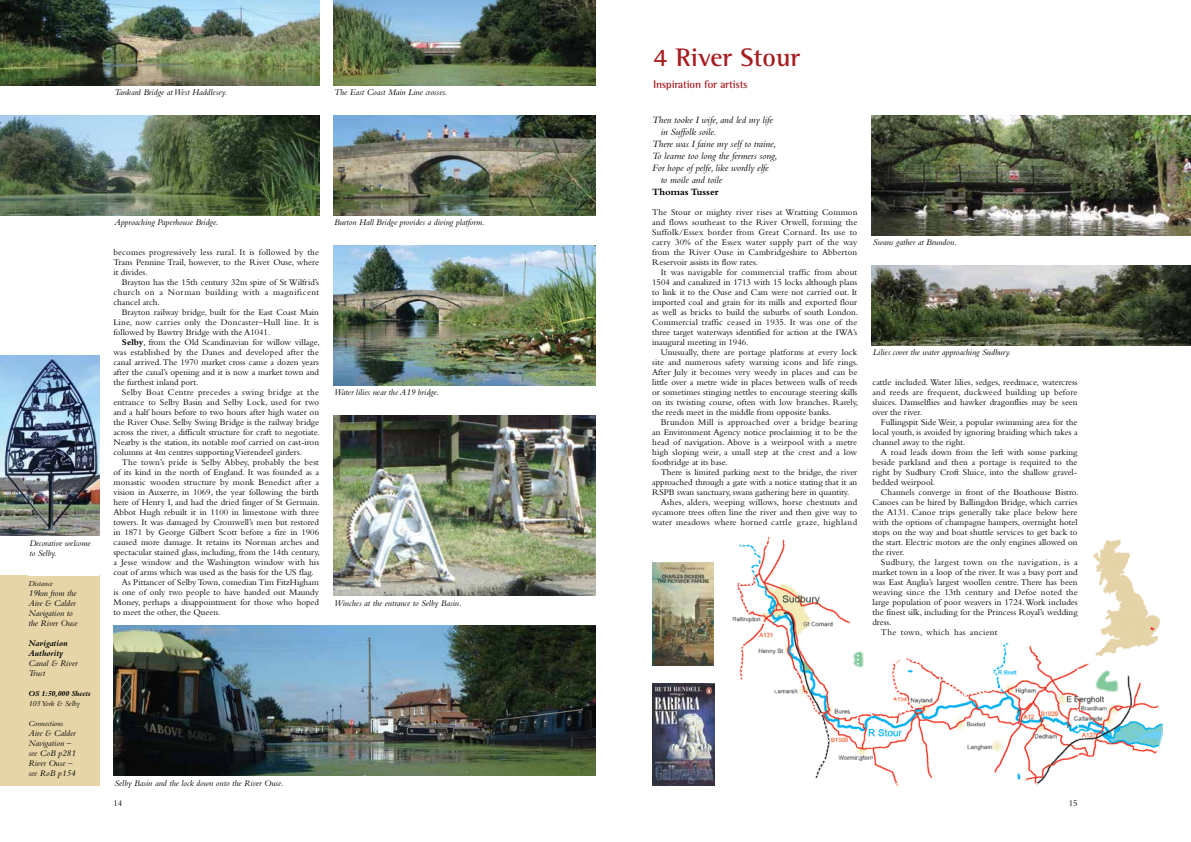
<style>
.page{position:relative;width:1191px;height:842px;background:#fff}
.page>*{position:absolute;margin:0;border:0;box-sizing:border-box;transform-origin:0 0}
.t1{font:700 26px "Rotis Semi Serif";color:#a71c20}
.t2{font:700 11px "Rotis Semi Serif";letter-spacing:-.02em;color:#a71c20}
.t3{font:italic 10px "Bembo";color:#000}
.t4{font:700 10px "Bembo";color:#000}
.t5{font:9px/10px "Bembo";color:#000;text-align:justify}
.t6{font:italic 9px/10px "Bembo";color:#000}
.t7{font:9px "Bembo";letter-spacing:.02em;color:#000}
.t8{font:9px "Bembo";letter-spacing:.04em;color:#000}
.t9{font:9px "Bembo";letter-spacing:.035em;color:#000}
.t10{font:italic 700 9px/10px "Bembo";color:#000}
.t11{font:italic 8px "Bembo";color:#000}
.t12{font:italic 700 8px "Bembo";color:#000}
.s1{font-weight:700}
</style>
<div class="page">
<div style="left:0;top:575px;width:99px;height:210px;background:#e6d5a7"></div>
<img style="left:860px;top:539px;width:302px;height:223px">
<img style="left:1091px;top:540px;width:71px;height:115px">
<svg style="left:732px;top:536px;width:128px;height:243px"></svg>
<svg style="left:869px;top:640px;width:210px;height:145px"></svg>
<img style="left:872px;top:115px;width:319px;height:120px">
<img style="left:872px;top:265px;width:319px;height:80px">
<img style="left:652px;top:563px;width:61px;height:102px">
<img style="left:652px;top:683px;width:62px;height:102px">
<img style="left:333px;top:115px;width:262px;height:100px">
<img style="left:333px;top:0;width:262px;height:85px">
<img style="left:333px;top:245px;width:262px;height:140px">
<img style="left:333px;top:415px;width:262px;height:180px">
<img style="left:113px;top:625px;width:482px;height:150px">
<img style="left:0;top:0;width:319px;height:85px">
<img style="left:0;top:115px;width:319px;height:100px">
<img style="left:0;top:355px;width:99px;height:180px">
<p class="t6" style="left:114px;top:87px;width:114px">Tankard Bridge at West Haddlesey.</p>
<p class="t6" style="left:334px;top:87px;width:114px">The East Coast Main Line crosses.</p>
<p class="t6" style="left:29px;top:537px;width:63px">Decorative welcome to Selby.</p>
<p class="t11" style="left:28px;top:578px;width:26px">Distance</p>
<p class="t6" style="left:28px;top:587px;width:51px">19km from the<br>Aire &amp; Calder<br>Navigation to the River Ouse</p>
<p class="t10" style="left:28px;top:638px;width:41px">Navigation<br>Authority</p>
<p class="t6" style="left:28px;top:657px;width:51px">Canal &amp; River<br>Trust</p>
<p class="t12" style="left:28px;top:689px;width:64px">OS 1:50,000 Sheets</p>
<p class="t11" style="left:28px;top:698px;width:53px">105 York &amp; Selby</p>
<p class="t11" style="left:28px;top:718px;width:36px">Connections</p>
<p class="t6" style="left:28px;top:727px;width:49px">Aire &amp; Calder<br>Navigation – see CoB p281<br>River Ouse – see RoB p154</p>
<p class="t6" style="left:114px;top:217px;width:105px">Approaching Paperhouse Bridge.</p>
<p class="t5" style="left:113px;top:247px;width:207px">becomes progressively less rural. It is followed by the Trans Pennine Trail, however, to the River Ouse, where it divides.</p>
<p class="t5" style="left:113px;top:277px;width:207px;text-indent:9px">Brayton has the 15th century 32m spire of St Wilfrid’s church on a Norman building with a magnificent chancel arch.</p>
<p class="t5" style="left:113px;top:307px;width:207px;text-indent:9px">Brayton railway bridge, built for the East Coast Main Line, now carries only the Doncaster–Hull line. It is followed by Bawtry Bridge with the A1041.</p>
<p class="t5" style="left:113px;top:337px;width:208px;text-indent:9px"><span class="s1">Selby</span>, from the Old Scandinavian for willow village, was established by the Danes and developed after the canal arrived. The 1970 market cross came a dozen years after the canal’s opening and it is now a market town and the furthest inland port.</p>
<p class="t5" style="left:113px;top:387px;width:208px;text-indent:9px">Selby Boat Centre precedes a swing bridge at the entrance to Selby Basin and Selby Lock, used for two and a half hours before to two hours after high water on the River Ouse. Selby Swing Bridge is the railway bridge across the river, a difficult structure for craft to negotiate.<br>Nearby is the station, its notable roof carried on cast-iron columns at 4m centres supporting Vierendeel girders.</p>
<p class="t7" style="left:122px;top:457px;width:198px">The town’s pride is Selby Abbey, probably the best</p>
<p class="t5" style="left:113px;top:467px;width:207px">of its kind in the north of England. It was founded as a</p>
<p class="t5" style="left:113px;top:477px;width:207px">monastic wooden structure by monk Benedict after a</p>
<p class="t5" style="left:113px;top:487px;width:207px">vision in Auxerre, in 1069, the year following the birth</p>
<p class="t5" style="left:113px;top:497px;width:208px">here of Henry I, and had the dried finger of St Germain.</p>
<p class="t5" style="left:113px;top:507px;width:207px">Abbot Hugh rebuilt it in 1100 in limestone with three</p>
<p class="t5" style="left:113px;top:517px;width:207px">towers. It was damaged by Cromwell’s men but restored</p>
<p class="t5" style="left:113px;top:527px;width:207px">in 1871 by George Gilbert Scott before a fire in 1906</p>
<p class="t5" style="left:113px;top:537px;width:207px">caused more damage. It retains its Norman arches and</p>
<p class="t5" style="left:113px;top:547px;width:208px">spectacular stained glass, including, from the 14th century,</p>
<p class="t5" style="left:113px;top:557px;width:207px">a Jesse window and the Washington window with his</p>
<p class="t5" style="left:113px;top:567px;width:202px">coat of arms which was used as the basis for the US flag.</p>
<p class="t5" style="left:122px;top:577px;width:199px">As Pittancer of Selby Town, comedian Tim FitzHigham</p>
<p class="t5" style="left:113px;top:587px;width:207px">is one of only two people to have handed out Maundy</p>
<p class="t5" style="left:113px;top:597px;width:207px">Money, perhaps a disappointment for those who hoped</p>
<p class="t5" style="left:113px;top:607px;width:109px">to meet the other, the Queen.</p>
<p class="t6" style="left:334px;top:217px;width:152px">Burton Hall Bridge provides a diving platform.</p>
<p class="t6" style="left:334px;top:387px;width:106px">Water lilies near the A19 bridge.</p>
<p class="t6" style="left:334px;top:597px;width:129px">Winches at the entrance to Selby Basin.</p>
<p class="t6" style="left:114px;top:777px;width:171px">Selby Basin and the lock down onto the River Ouse.</p>
<p class="t5" style="left:113px;top:797px;width:10px">14</p>
<h1 class="t1" style="left:653px;top:42px;width:148px">4 River Stour</h1>
<p class="t2" style="left:653px;top:78px;width:96px">Inspiration for artists</p>
<p class="t3" style="left:652px;top:114px;width:122px">Then tooke I wife, and led my life</p>
<p class="t3" style="left:660px;top:126px;width:57px">in Suffolk soile.</p>
<p class="t3" style="left:652px;top:138px;width:125px">There was I faine my self to traine,</p>
<p class="t3" style="left:652px;top:150px;width:127px">To learne too long the fermers song,</p>
<p class="t3" style="left:652px;top:162px;width:118px">For hope of pelfe, like wordly elfe</p>
<p class="t3" style="left:660px;top:174px;width:63px">to moile and toile</p>
<p class="t4" style="left:652px;top:186px;width:68px">Thomas Tusser</p>
<p class="t5" style="left:652px;top:207px;width:207px">The Stour or mighty river rises at Wratting Common and flows southeast to the River Orwell, forming the Suffolk/Essex border from Great Cornard. Its use to carry 30% of the Essex water supply part of the way from the River Ouse in Cambridgeshire to Abberton Reservoir assists its flow rates.</p>
<p class="t5" style="left:652px;top:267px;width:207px;text-indent:9px">It was navigable for commercial traffic from about 1504 and canalized in 1713 with 15 locks although plans to link it to the Ouse and Cam were not carried out. It imported coal and grain for its mills and exported flour as well as bricks to build the suburbs of south London.<br>Commercial traffic ceased in 1935. It was one of the three target waterways identified for action at the IWA’s inaugural meeting in 1946.</p>
<p class="t5" style="left:652px;top:347px;width:207px;text-indent:9px">Unusually, there are portage platforms at every lock site and numerous safety warning icons and life rings.<br>After July it becomes very weedy in places and can be little over a metre wide in places between walls of reeds or sometimes stinging nettles to encourage steering skills on its twisting course, often with low branches. Rarely, the reeds meet in the middle from opposite banks.</p>
<p class="t5" style="left:652px;top:417px;width:207px;text-indent:9px">Brundon Mill is approached over a bridge bearing an Environment Agency notice proclaiming it to be the head of navigation. Above is a weirpool with a metre high sloping weir, a small step at the crest and a low footbridge at its base.</p>
<p class="t5" style="left:660px;top:467px;width:198px">There is limited parking next to the bridge, the river</p>
<p class="t5" style="left:652px;top:477px;width:207px">approached through a gate with a notice stating that it an</p>
<p class="t5" style="left:652px;top:487px;width:199px">RSPB swan sanctuary, swans gathering here in quantity.</p>
<p class="t7" style="left:660px;top:497px;width:198px">Ashes, alders, weeping willows, horse chestnuts and</p>
<p class="t5" style="left:652px;top:507px;width:206px">sycamore trees often line the river and then give way to</p>
<p class="t5" style="left:652px;top:517px;width:206px">water meadows where horned cattle graze, highland</p>
<p class="t6" style="left:873px;top:237px;width:85px">Swans gather at Brundon.</p>
<p class="t6" style="left:873px;top:347px;width:139px">Lilies cover the water approaching Sudbury.</p>
<p class="t5" style="left:872px;top:377px;width:207px">cattle included. Water lilies, sedges, reedmace, watercress and reeds are frequent, duckweed building up before sluices. Damselflies and hawker dragonflies may be seen over the river.</p>
<p class="t5" style="left:872px;top:417px;width:207px;text-indent:9px">Fullingspit Side Weir, a popular swimming area for the local youth, is avoided by ignoring braiding which takes a channel away to the right.</p>
<p class="t5" style="left:872px;top:447px;width:206px;text-indent:9px">A road leads down from the left with some parking beside parkland and then a portage is required to the right by Sudbury Croft Sluice, into the shallow gravel&shy;bedded weirpool.</p>
<p class="t5" style="left:872px;top:487px;width:207px;text-indent:9px">Channels converge in front of the Boathouse Bistro.<br>Canoes can be hired by Ballingdon Bridge, which carries the A131. Canoe trips generally take place below here with the options of champagne hampers, overnight hotel stops on the way and boat shuttle services to get back to the start. Electric motors are the only engines allowed on the river.</p>
<p class="t8" style="left:881px;top:557px;width:198px">Sudbury, the largest town on the navigation, is a</p>
<p class="t5" style="left:872px;top:567px;width:207px">market town in a loop of the river. It was a busy port and</p>
<p class="t5" style="left:872px;top:577px;width:207px">was East Anglia’s largest woollen centre. There has been</p>
<p class="t5" style="left:872px;top:587px;width:207px">weaving since the 13th century and Defoe noted the</p>
<p class="t5" style="left:872px;top:597px;width:206px">large population of poor weavers in 1724. Work includes</p>
<p class="t5" style="left:872px;top:607px;width:207px">the finest silk, including for the Princess Royal’s wedding</p>
<p class="t5" style="left:872px;top:617px;width:21px">dress.</p>
<p class="t9" style="left:881px;top:627px;width:118px">The town, which has ancient</p>
<p class="t5" style="left:1068px;top:797px;width:10px">15</p>
</div>
